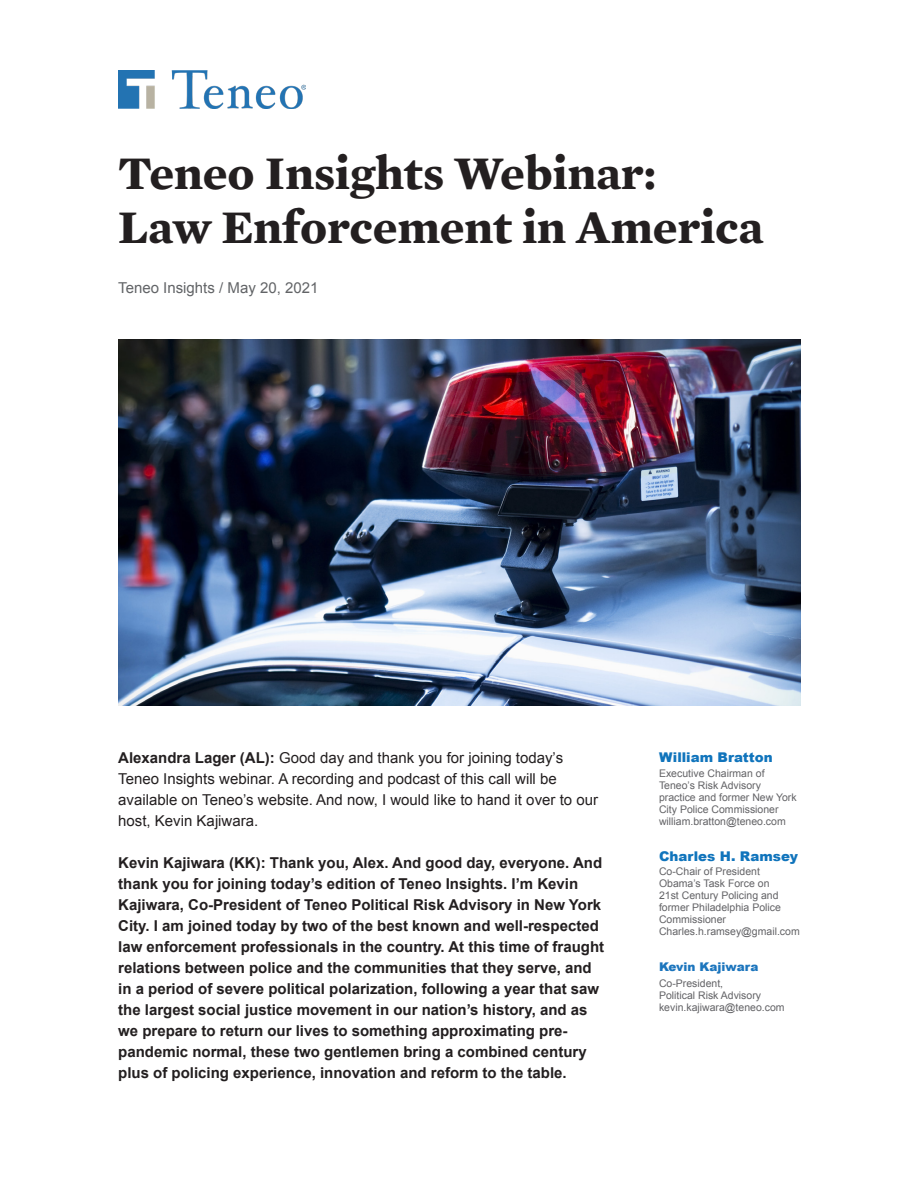
<style>
.page{position:relative;width:918px;height:1188px;background:#fff}
.page>*{position:absolute;margin:0;border:0;box-sizing:border-box;transform-origin:0 0}
.t1{font:700 47.7px "Mercury Text G1";color:#231f20}
.Moderator{font:700 15px/21px "Arial";color:#231f20}
.Moderator-2{font:15px/21px "Arial";color:#231f20}
.Date{font:15px "Arial";color:#626467}
.t2{font:900 13.35px "Arial";color:#1074bc}
.t3{font:900 12px "Arial";color:#1c75bd}
.Author_Info{font:10.5px/12px "Arial";color:#636366}
.s1{font-weight:700}
</style>
<div class="page">
<img style="left:118px;top:340px;width:682px;height:365px">
<img style="left:118px;top:70px;width:188px;height:38px">
<p class="t1" style="left:118px;top:137px;width:540px">Teneo Insights Webinar:</p>
<p class="t1" style="left:118px;top:191px;width:647px">Law Enforcement in America</p>
<p class="Date" style="left:118px;top:277px;width:202px">Teneo Insights / May 20, 2021</p>
<p class="Moderator-2" style="left:118px;top:747px;width:481px"><span class="s1">Alexandra Lager (AL):</span> Good day and thank you for joining today’s Teneo Insights webinar. A recording and podcast of this call will be available on Teneo’s website. And now, I would like to hand it over to our host, Kevin Kajiwara.</p>
<p class="Moderator" style="left:118px;top:853px;width:487px">Kevin Kajiwara (KK): Thank you, Alex. And good day, everyone. And thank you for joining today’s edition of Teneo Insights. I’m Kevin Kajiwara, Co-President of Teneo Political Risk Advisory in New York City. I am joined today by two of the best known and well-respected law enforcement professionals in the country. At this time of fraught relations between police and the communities that they serve, and in a period of severe political polarization, following a year that saw the largest social justice movement in our nation’s history, and as we prepare to return our lives to something approximating pre&shy;pandemic normal, these two gentlemen bring a combined century plus of policing experience, innovation and reform to the table.</p>
<p class="t2" style="left:659px;top:748px;width:115px">William Bratton</p>
<p class="Author_Info" style="left:659px;top:767px;width:139px">Executive Chairman of<br>Teneo’s Risk Advisory practice and former New York<br>City Police Commissioner</p>
<p class="Author_Info" style="left:659px;top:815px;width:128px">william.bratton@teneo.com</p>
<p class="t2" style="left:659px;top:846px;width:141px">Charles H. Ramsey</p>
<p class="Author_Info" style="left:659px;top:865px;width:123px">Co-Chair of President<br>Obama’s Task Force on<br>21st Century Policing and former Philadelphia Police<br>Commissioner</p>
<p class="Author_Info" style="left:659px;top:925px;width:142px">Charles.h.ramsey@gmail.com</p>
<p class="t3" style="left:659px;top:958px;width:101px">Kevin Kajiwara</p>
<p class="Author_Info" style="left:659px;top:977px;width:66px">Co-President,</p>
<p class="Author_Info" style="left:659px;top:989px;width:104px">Political Risk Advisory</p>
<p class="Author_Info" style="left:659px;top:1001px;width:127px">kevin.kajiwara@teneo.com</p>
</div>
